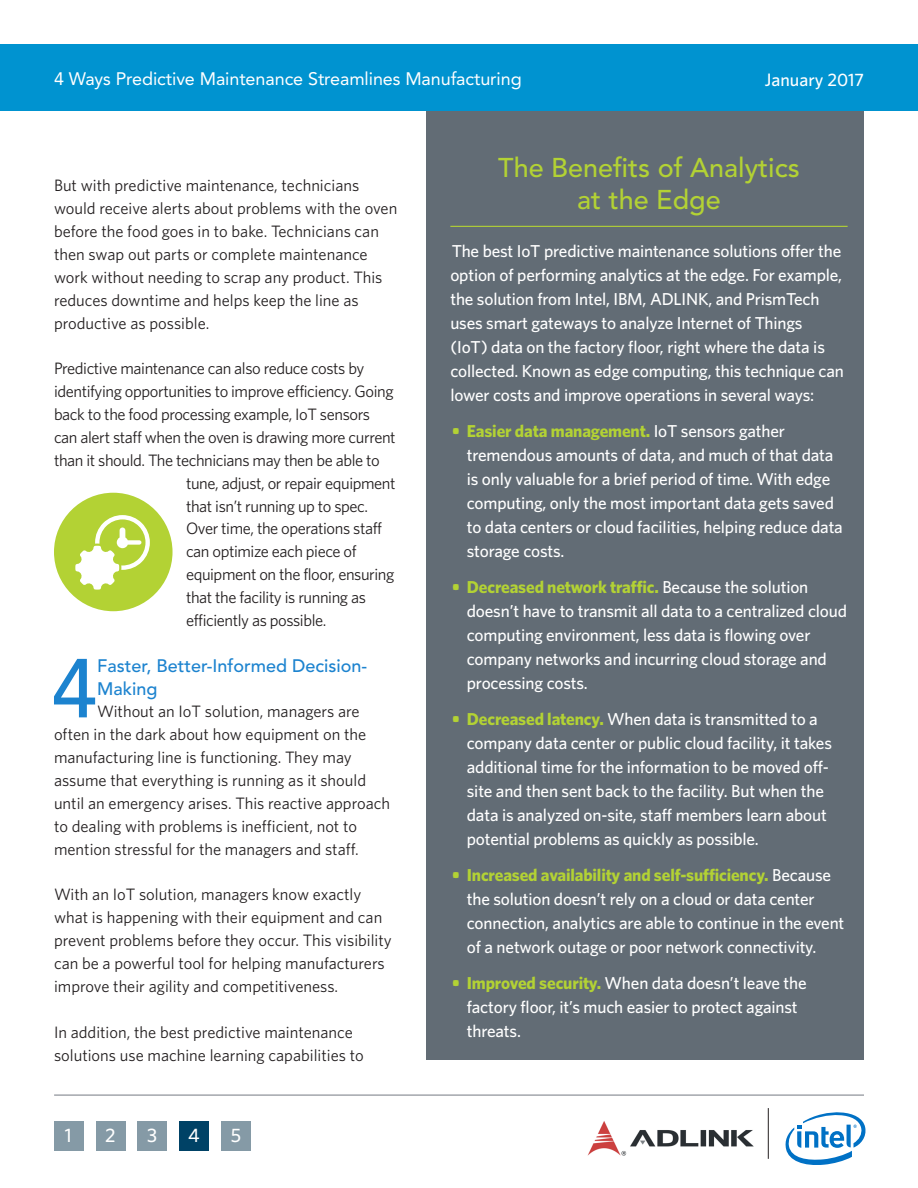
<style>
.page{position:relative;width:918px;height:1188px;background:#fff}
.page>*{position:absolute;margin:0;border:0;box-sizing:border-box;transform-origin:0 0}
.SUBHED_New{font:500 82.65px "Avenir LT Std";color:#1c83cf}
.Sidebar_heading{font:500 27px/31.5px "Avenir LT Std";color:#b3d234;text-align:center}
.Body{font:500 19.5px "Whitney";color:#fff}
.t1{font:18px "Avenir LT Std";letter-spacing:-.005em;color:#fff}
.SUBHED_New-2{font:500 18px/22.8px "Avenir LT Std";color:#1c83cf}
.t2{font:500 18px "Whitney";color:#fff}
.Sidebar_body{font:500 17.25px/24px "Whitney";letter-spacing:-.01em;color:#fff}
.Body-2{font:16.5px/22.8px "Whitney";color:#231f20}
.Body-3{font:16.5px "Whitney";letter-spacing:-.025em;color:#231f20}
.s1{font-weight:700;color:#b3d234}
</style>
<div class="page">
<img style="left:587px;top:1121px;width:167px;height:35px">
<svg style="left:785px;top:1112px;width:81px;height:53px"></svg>
<hr style="left:54px;top:1094px;width:810px;height:2px;background:#a3a6ac">
<div style="left:54px;top:1122px;width:29px;height:29px;background:#859aa6"></div>
<div style="left:96px;top:1122px;width:29px;height:29px;background:#859aa6"></div>
<div style="left:138px;top:1122px;width:29px;height:29px;background:#859aa6"></div>
<div style="left:221px;top:1122px;width:30px;height:29px;background:#859aa6"></div>
<hr style="left:768px;top:1108px;width:1px;height:51px;background:#231f20">
<div style="left:427px;top:105px;width:437px;height:954px;background:#626c75"></div>
<div style="left:180px;top:1122px;width:29px;height:29px;background:#004266"></div>
<div style="left:0;top:44px;width:918px;height:67px;background:#0093d0"></div>
<div style="left:54px;top:493px;width:119px;height:118px;background:#b3d234;border-radius:50%"></div>
<svg style="left:75px;top:515px;width:75px;height:75px"></svg>
<hr style="left:450px;top:226px;width:398px;height:1px;background:#b3d234">
<p class="t1" style="left:54px;top:68px;width:469px">4 Ways Predictive Maintenance Streamlines Manufacturing</p>
<p class="t2" style="left:765px;top:69px;width:101px">January 2017</p>
<p class="Body-2" style="left:54px;top:174px;width:345px">But with predictive maintenance, technicians would receive alerts about problems with the oven before the food goes in to bake. Technicians can then swap out parts or complete maintenance work without needing to scrap any product. This reduces downtime and helps keep the line as productive as possible.</p>
<p class="Body-3" style="left:54px;top:359px;width:312px">Predictive maintenance can also reduce costs by</p>
<p class="Body-3" style="left:54px;top:382px;width:341px">identifying opportunities to improve efficiency. Going</p>
<p class="Body-3" style="left:54px;top:405px;width:318px">back to the food processing example, IoT sensors</p>
<p class="Body-3" style="left:54px;top:427px;width:343px">can alert staff when the oven is drawing more current</p>
<p class="Body-3" style="left:54px;top:450px;width:327px">than it should. The technicians may then be able to</p>
<p class="Body-3" style="left:186px;top:473px;width:211px">tune, adjust, or repair equipment</p>
<p class="Body-3" style="left:186px;top:496px;width:184px">that isn’t running up to spec.</p>
<p class="Body-3" style="left:186px;top:519px;width:198px">Over time, the operations staff</p>
<p class="Body-3" style="left:186px;top:542px;width:172px">can optimize each piece of</p>
<p class="Body-3" style="left:186px;top:565px;width:210px">equipment on the floor, ensuring</p>
<p class="Body-3" style="left:186px;top:588px;width:181px">that the facility is running as</p>
<p class="Body-3" style="left:186px;top:610px;width:142px">efficiently as possible.</p>
<p class="SUBHED_New" style="left:51px;top:641px;width:47px">4</p>
<p class="SUBHED_New-2" style="left:97px;top:654px;width:272px">Faster, Better-Informed Decision-<br>Making</p>
<p class="Body-2" style="left:54px;top:700px;width:338px;text-indent:43px">Without an IoT solution, managers are often in the dark about how equipment on the manufacturing line is functioning. They may assume that everything is running as it should until an emergency arises. This reactive approach to dealing with problems is inefficient, not to mention stressful for the managers and staff.</p>
<p class="Body-2" style="left:54px;top:883px;width:339px">With an IoT solution, managers know exactly what is happening with their equipment and can prevent problems before they occur. This visibility can be a powerful tool for helping manufacturers improve their agility and competitiveness.</p>
<p class="Body-2" style="left:54px;top:1020px;width:311px">In addition, the best predictive maintenance solutions use machine learning capabilities to</p>
<p class="Body" style="left:65px;top:1124px;width:8px">1</p>
<p class="Body" style="left:105px;top:1124px;width:12px">2</p>
<p class="Body" style="left:147px;top:1124px;width:12px">3</p>
<p class="Body" style="left:188px;top:1124px;width:13px">4</p>
<p class="Body" style="left:231px;top:1124px;width:12px">5</p>
<p class="Sidebar_heading" style="left:498px;top:153px;width:303px">The Benefits of Analytics at the Edge</p>
<p class="Sidebar_body" style="left:450px;top:238px;width:395px">The best IoT predictive maintenance solutions offer the option of performing analytics at the edge. For example, the solution from Intel, IBM, ADLINK, and PrismTech uses smart gateways to analyze Internet of Things (IoT) data on the factory floor, right where the data is collected. Known as edge computing, this technique can lower costs and improve operations in several ways:</p>
<p class="Sidebar_body" style="left:467px;top:418px;width:378px;text-indent:-15px"><span class="s1">• Easier data management.</span> IoT sensors gather tremendous amounts of data, and much of that data is only valuable for a brief period of time. With edge computing, only the most important data gets saved to data centers or cloud facilities, helping reduce data storage costs.</p>
<p class="Sidebar_body" style="left:467px;top:574px;width:382px;text-indent:-15px"><span class="s1">• Decreased network traffic.</span> Because the solution doesn’t have to transmit all data to a centralized cloud computing environment, less data is flowing over company networks and incurring cloud storage and processing costs.</p>
<p class="Sidebar_body" style="left:467px;top:706px;width:367px;text-indent:-15px"><span class="s1">• Decreased latency.</span> When data is transmitted to a company data center or public cloud facility, it takes additional time for the information to be moved off&shy;site and then sent back to the facility. But when the data is analyzed on-site, staff members learn about potential problems as quickly as possible.</p>
<p class="Sidebar_body" style="left:467px;top:862px;width:379px;text-indent:-15px"><span class="s1">• Increased availability and self-sufficiency.</span> Because the solution doesn’t rely on a cloud or data center connection, analytics are able to continue in the event of a network outage or poor network connectivity.</p>
<p class="Sidebar_body" style="left:467px;top:970px;width:341px;text-indent:-15px"><span class="s1">• Improved security.</span> When data doesn’t leave the factory floor, it’s much easier to protect against threats.</p>
</div>
